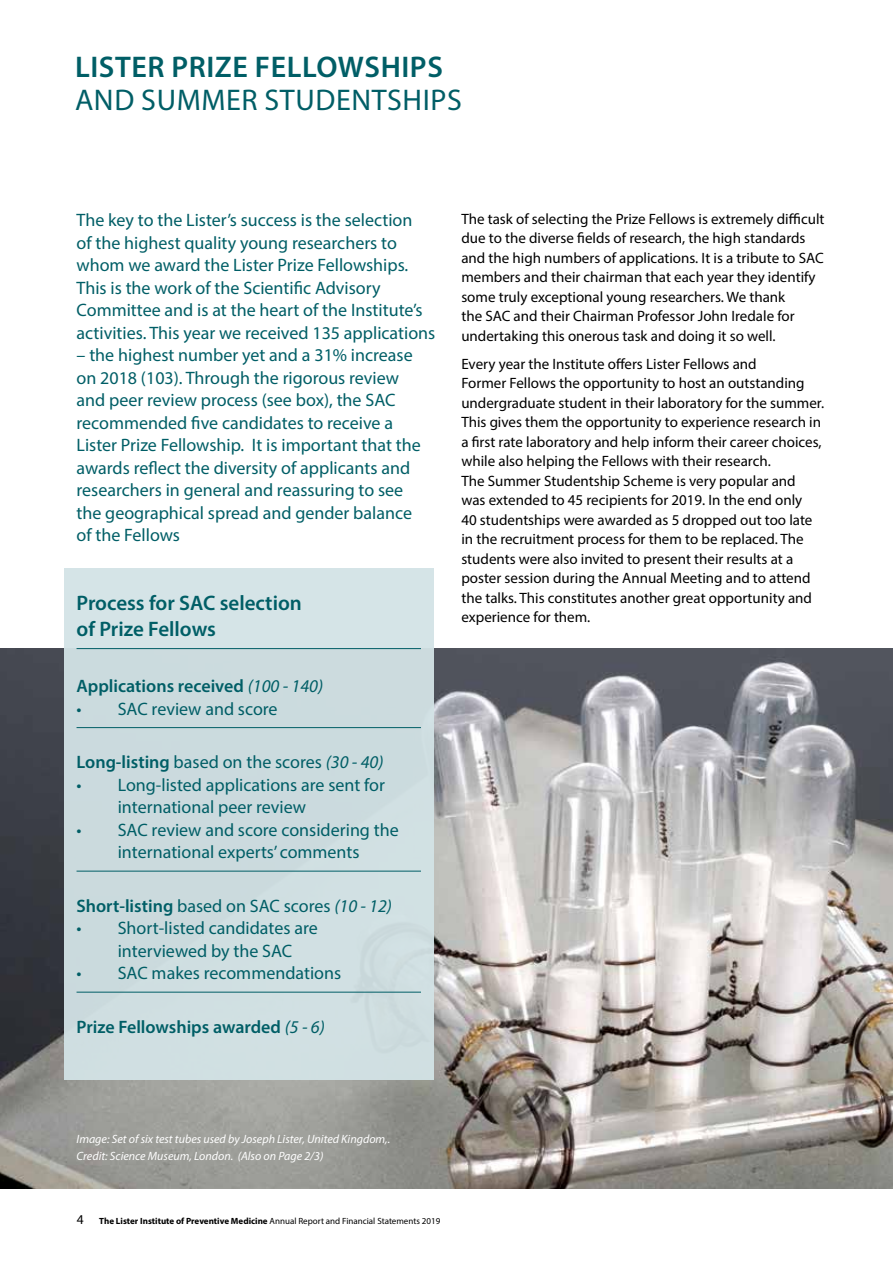
<style>
.page{position:relative;width:893px;height:1263px;background:#fff}
.page>*{position:absolute;margin:0;border:0;box-sizing:border-box;transform-origin:0 0}
.t1{font:600 30px "Myriad Pro";letter-spacing:.02em;color:#005e66}
.t2{font:30px "Myriad Pro";letter-spacing:.02em;color:#005e66}
.t3{font:600 21px/25.5px "Myriad Pro";color:#005e66}
.t4{font:18px/22.5px "Myriad Pro";color:#005e66}
.t5{font:600 18px "Myriad Pro";color:#005e66}
.t6{font:15px/19.5px "Myriad Pro";color:#000}
.t7{font:italic 12px/16.5px "Myriad Pro";color:#fff}
.t8{font:700 9px "Myriad Pro";color:#000}
.s1{font-weight:400;font-style:italic}
.s2{font-weight:600}
.s3{font-style:italic}
.s4{font-weight:400;font-size:13.5px}
.s5{font-weight:400}
</style>
<div class="page">
<img style="left:0;top:648px;width:893px;height:540px">
<div style="left:64px;top:568px;width:370px;height:512px;background:#cedddf"></div>
<hr style="left:77px;top:648px;width:344px;height:1px;background:#005e66">
<hr style="left:77px;top:727px;width:344px;height:1px;background:#005e66">
<hr style="left:77px;top:871px;width:344px;height:1px;background:#005e66">
<hr style="left:77px;top:992px;width:344px;height:1px;background:#005e66">
<h1 class="t1" style="left:75px;top:47px;width:369px">LISTER PRIZE FELLOWSHIPS</h1>
<h1 class="t2" style="left:75px;top:81px;width:388px">AND SUMMER STUDENTSHIPS</h1>
<p class="t4" style="left:77px;top:209px;width:360px">The key to the Lister’s success is the selection<br>of the highest quality young researchers to whom we award the Lister Prize Fellowships.<br>This is the work of the Scientific Advisory Committee and is at the heart of the Institute’s activities. This year we received 135 applications</p>
<p class="t4" style="left:77px;top:344px;width:346px">– the highest number yet and a 31% increase on 2018 (103). Through the rigorous review and peer review process (see box), the SAC recommended five candidates to receive a Lister Prize Fellowship. It is important that the awards reflect the diversity of applicants and researchers in general and reassuring to see the geographical spread and gender balance of the Fellows</p>
<h2 class="t3" style="left:77px;top:590px;width:227px">Process for SAC selection of Prize Fellows</h2>
<p class="t5" style="left:77px;top:675px;width:248px">Applications received <span class="s1">(100 - 140)</span></p>
<p class="t4" style="left:77px;top:697px;width:203px">• SAC review and score</p>
<p class="t4" style="left:77px;top:751px;width:308px"><span class="s2">Long-listing</span> based on the scores <span class="s3">(30 - 40)</span></p>
<p class="t4" style="left:118px;top:773px;width:269px;text-indent:-41px">• Long-listed applications are sent for international peer review</p>
<p class="t4" style="left:77px;top:818px;width:324px;text-align:center">• SAC review and score considering the international experts’ comments</p>
<p class="t4" style="left:77px;top:894px;width:317px"><span class="s2">Short-listing</span> based on SAC scores <span class="s3">(10 - 12)</span></p>
<p class="t4" style="left:118px;top:916px;width:201px;text-indent:-41px">• Short-listed candidates are interviewed by the SAC</p>
<p class="t4" style="left:77px;top:961px;width:266px">• SAC makes recommendations</p>
<p class="t5" style="left:77px;top:1015px;width:250px">Prize Fellowships awarded <span class="s1">(5 - 6)</span></p>
<p class="t6" style="left:461px;top:209px;width:365px">The task of selecting the Prize Fellows is extremely difficult due to the diverse fields of research, the high standards and the high numbers of applications. It is a tribute to SAC members and their chairman that each year they identify some truly exceptional young researchers. We thank<br>the SAC and their Chairman Professor John Iredale for undertaking this onerous task and doing it so well.</p>
<p class="t6" style="left:461px;top:354px;width:364px">Every year the Institute offers Lister Fellows and<br>Former Fellows the opportunity to host an outstanding undergraduate student in their laboratory for the summer.<br>This gives them the opportunity to experience research in a first rate laboratory and help inform their career choices, while also helping the Fellows with their research.<br>The Summer Studentship Scheme is very popular and<br>was extended to 45 recipients for 2019. In the end only<br>40 studentships were awarded as 5 dropped out too late in the recruitment process for them to be replaced. The students were also invited to present their results at a poster session during the Annual Meeting and to attend the talks. This constitutes another great opportunity and experience for them.</p>
<p class="t7" style="left:77px;top:1131px;width:315px">Image: Set of six test tubes used by Joseph Lister, United Kingdom,.<br>Credit: Science Museum, London. (Also on Page 2/3)</p>
<p class="t8" style="left:77px;top:1215px;width:365px"><span class="s4">4</span> The Lister Institute of Preventive Medicine <span class="s5">Annual Report and Financial Statements 2019</span></p>
</div>
